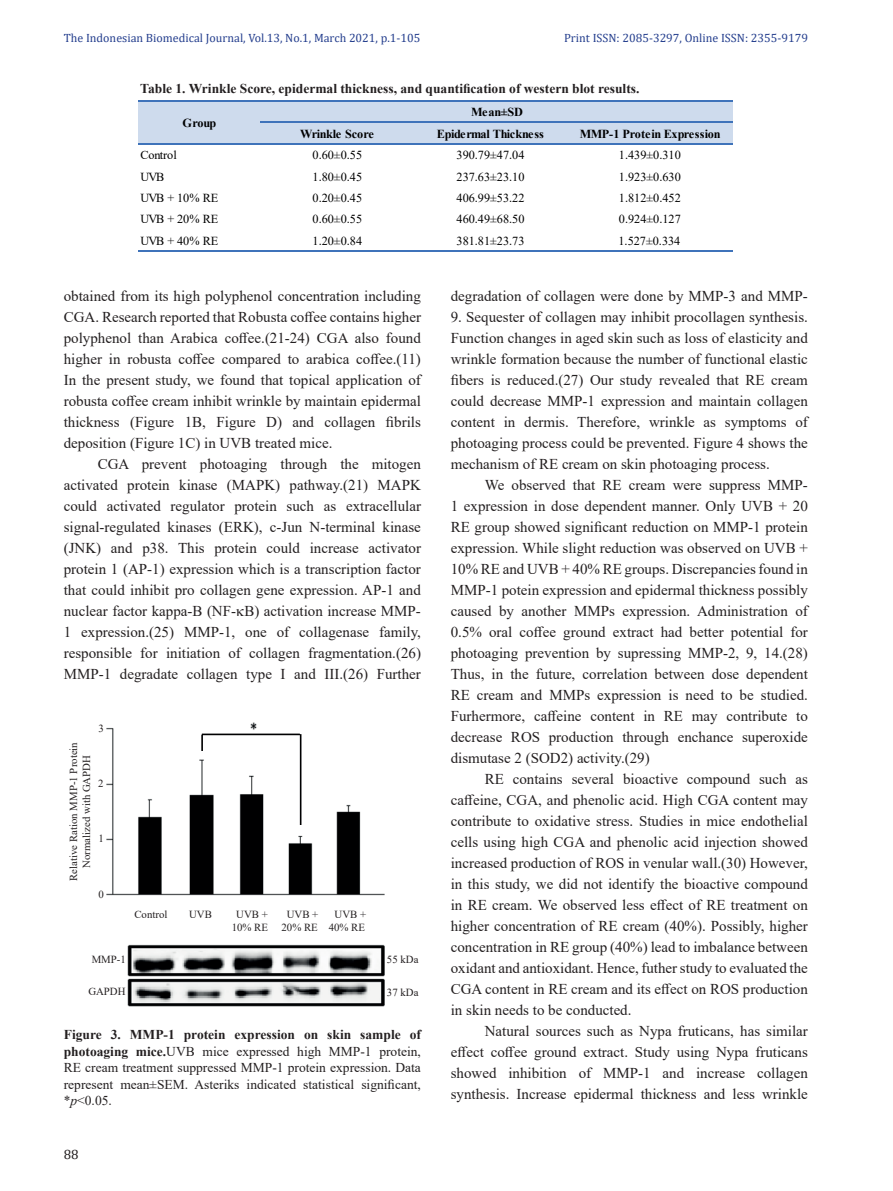
<style>
.page{position:relative;width:893px;height:1191px;background:#fff}
.page>*{position:absolute;margin:0;border:0;box-sizing:border-box;transform-origin:0 0}
.Body_Text{font:15px/21px "Times New Roman";color:#231f20;text-align:justify}
.Figure_Legend{font:13.5px/16.5px "Times New Roman";color:#231f20;text-align:justify}
.Figure_Legend-2{font:700 13.5px "Times New Roman";color:#231f20}
.t1{font:13.5px "Cambria";color:#231f20}
.t2{font:12.15px "Times New Roman";color:#000001}
.t3{font:700 12.15px "Times New Roman";letter-spacing:-.015em;color:#000001}
.t4{font:12px "Cambria";color:#253f8e}
.t5{font:10.8px/13px "Times New Roman";color:#231f20;text-align:right}
.s1{font-weight:700}
.s2{font-style:italic}
</style>
<div class="page">
<div style="left:138px;top:101px;width:595px;height:43px;background:#cedbed"></div>
<hr style="left:138px;top:100px;width:595px;height:2px;background:#3f73ba">
<hr style="left:260px;top:122px;width:473px;height:1px;background:#3f73ba">
<hr style="left:138px;top:143px;width:595px;height:1px;background:#3f73ba">
<hr style="left:138px;top:250px;width:595px;height:1px;background:#3f73ba">
<img style="left:106px;top:722px;width:279px;height:285px">
<p class="t4" style="left:64px;top:31px;width:358px">The Indonesian Biomedical Journal, Vol.13, No.1, March 2021, p.1-105</p>
<p class="t4" style="left:564px;top:31px;width:245px">Print ISSN: 2085-3297, Online ISSN: 2355-9179</p>
<p class="Figure_Legend-2" style="left:140px;top:79px;width:501px">Table 1. Wrinkle Score, epidermal thickness, and quantification of western blot results.</p>
<p class="t3" style="left:183px;top:114px;width:35px">Group</p>
<p class="t3" style="left:471px;top:104px;width:53px">Mean±SD</p>
<p class="t3" style="left:300px;top:125px;width:75px">Wrinkle Score</p>
<p class="t3" style="left:437px;top:125px;width:109px">Epidermal Thickness</p>
<p class="t3" style="left:580px;top:125px;width:143px">MMP-1 Protein Expression</p>
<p class="t2" style="left:140px;top:146px;width:38px">Control</p>
<p class="t2" style="left:313px;top:146px;width:51px">0.60±0.55</p>
<p class="t2" style="left:457px;top:146px;width:70px">390.79±47.04</p>
<p class="t2" style="left:619px;top:146px;width:63px">1.439±0.310</p>
<p class="t2" style="left:140px;top:168px;width:26px">UVB</p>
<p class="t2" style="left:313px;top:168px;width:51px">1.80±0.45</p>
<p class="t2" style="left:457px;top:168px;width:70px">237.63±23.10</p>
<p class="t2" style="left:619px;top:168px;width:63px">1.923±0.630</p>
<p class="t2" style="left:140px;top:189px;width:79px">UVB + 10% RE</p>
<p class="t2" style="left:313px;top:189px;width:51px">0.20±0.45</p>
<p class="t2" style="left:457px;top:189px;width:70px">406.99±53.22</p>
<p class="t2" style="left:619px;top:189px;width:63px">1.812±0.452</p>
<p class="t2" style="left:140px;top:211px;width:79px">UVB + 20% RE</p>
<p class="t2" style="left:313px;top:211px;width:51px">0.60±0.55</p>
<p class="t2" style="left:457px;top:211px;width:70px">460.49±68.50</p>
<p class="t2" style="left:619px;top:211px;width:63px">0.924±0.127</p>
<p class="t2" style="left:140px;top:232px;width:79px">UVB + 40% RE</p>
<p class="t2" style="left:313px;top:232px;width:51px">1.20±0.84</p>
<p class="t2" style="left:457px;top:232px;width:70px">381.81±23.73</p>
<p class="t2" style="left:618px;top:232px;width:63px">1.527±0.334</p>
<p class="Body_Text" style="left:64px;top:285px;width:359px">obtained from its high polyphenol concentration including CGA. Research reported that Robusta coffee contains higher polyphenol than Arabica coffee.(21-24) CGA also found higher in robusta coffee compared to arabica coffee.(11)<br>In the present study, we found that topical application of robusta coffee cream inhibit wrinkle by maintain epidermal thickness (Figure 1B, Figure D) and collagen fibrils deposition (Figure 1C) in UVB treated mice.</p>
<p class="Body_Text" style="left:64px;top:453px;width:359px;text-indent:34px">CGA prevent photoaging through the mitogen activated protein kinase (MAPK) pathway.(21) MAPK could activated regulator protein such as extracellular signal-regulated kinases (ERK), c-Jun N-terminal kinase (JNK) and p38. This protein could increase activator protein 1 (AP-1) expression which is a transcription factor that could inhibit pro collagen gene expression. AP-1 and nuclear factor kappa-B (NF- B) activation increase MMP-1 expression.(25) MMP-1, one of collagenase family, responsible for initiation of collagen fragmentation.(26)<br>MMP-1 degradate collagen type I and III.(26) Further</p>
<p class="t5" style="left:67px;top:881px;width:140px;text-align:center;rotate:-90deg">Relative Ration MMP-1 Protein<br>Normalized with GAPDH</p>
<p class="t5" style="left:99px;top:721px;width:7px">3</p>
<p class="t5" style="left:98px;top:776px;width:7px">2</p>
<p class="t5" style="left:99px;top:831px;width:7px">1</p>
<p class="t5" style="left:99px;top:887px;width:7px">0</p>
<p class="t5" style="left:134px;top:907px;width:35px">Control</p>
<p class="t5" style="left:189px;top:907px;width:24px">UVB</p>
<p class="t5" style="left:236px;top:907px;width:33px">UVB +</p>
<p class="t5" style="left:287px;top:907px;width:33px">UVB +</p>
<p class="t5" style="left:232px;top:907px;width:136px">UVB +<br>10% RE 20% RE 40% RE</p>
<p class="t5" style="left:92px;top:953px;width:36px">MMP-1</p>
<p class="t5" style="left:88px;top:984px;width:39px">GAPDH</p>
<p class="t5" style="left:387px;top:953px;width:33px">55 kDa</p>
<p class="t5" style="left:387px;top:985px;width:33px">37 kDa</p>
<p class="Figure_Legend" style="left:64px;top:1026px;width:359px"><span class="s1">Figure 3. MMP-1 protein expression on skin sample of photoaging mice.</span>UVB mice expressed high MMP-1 protein, RE cream treatment suppressed MMP-1 protein expression. Data represent mean±SEM. Asteriks indicated statistical significant, *<span class="s2">p</span>&lt;0.05.</p>
<p class="t1" style="left:64px;top:1146px;width:16px">88</p>
<p class="Body_Text" style="left:451px;top:285px;width:359px">degradation of collagen were done by MMP-3 and MMP-</p>
<p class="Body_Text" style="left:451px;top:306px;width:359px">9. Sequester of collagen may inhibit procollagen synthesis.<br>Function changes in aged skin such as loss of elasticity and wrinkle formation because the number of functional elastic fibers is reduced.(27) Our study revealed that RE cream could decrease MMP-1 expression and maintain collagen content in dermis. Therefore, wrinkle as symptoms of photoaging process could be prevented. Figure 4 shows the mechanism of RE cream on skin photoaging process.</p>
<p class="Body_Text" style="left:451px;top:474px;width:359px;text-indent:34px">We observed that RE cream were suppress MMP-1 expression in dose dependent manner. Only UVB + 20<br>RE group showed significant reduction on MMP-1 protein expression. While slight reduction was observed on UVB + 10% RE and UVB + 40% RE groups. Discrepancies found in MMP-1 potein expression and epidermal thickness possibly caused by another MMPs expression. Administration of 0.5% oral coffee ground extract had better potential for photoaging prevention by supressing MMP-2, 9, 14.(28)<br>Thus, in the future, correlation between dose dependent RE cream and MMPs expression is need to be studied.<br>Furhermore, caffeine content in RE may contribute to decrease ROS production through enchance superoxide dismutase 2 (SOD2) activity.(29)</p>
<p class="Body_Text" style="left:451px;top:768px;width:359px;text-indent:34px">RE contains several bioactive compound such as caffeine, CGA, and phenolic acid. High CGA content may contribute to oxidative stress. Studies in mice endothelial cells using high CGA and phenolic acid injection showed increased production of ROS in venular wall.(30) However, in this study, we did not identify the bioactive compound in RE cream. We observed less effect of RE treatment on higher concentration of RE cream (40%). Possibly, higher concentration in RE group (40%) lead to imbalance between oxidant and antioxidant. Hence, futher study to evaluated the CGA content in RE cream and its effect on ROS production in skin needs to be conducted.</p>
<p class="Body_Text" style="left:451px;top:1020px;width:359px;text-indent:34px">Natural sources such as Nypa fruticans, has similar effect coffee ground extract. Study using Nypa fruticans showed inhibition of MMP-1 and increase collagen synthesis. Increase epidermal thickness and less wrinkle</p>
</div>
